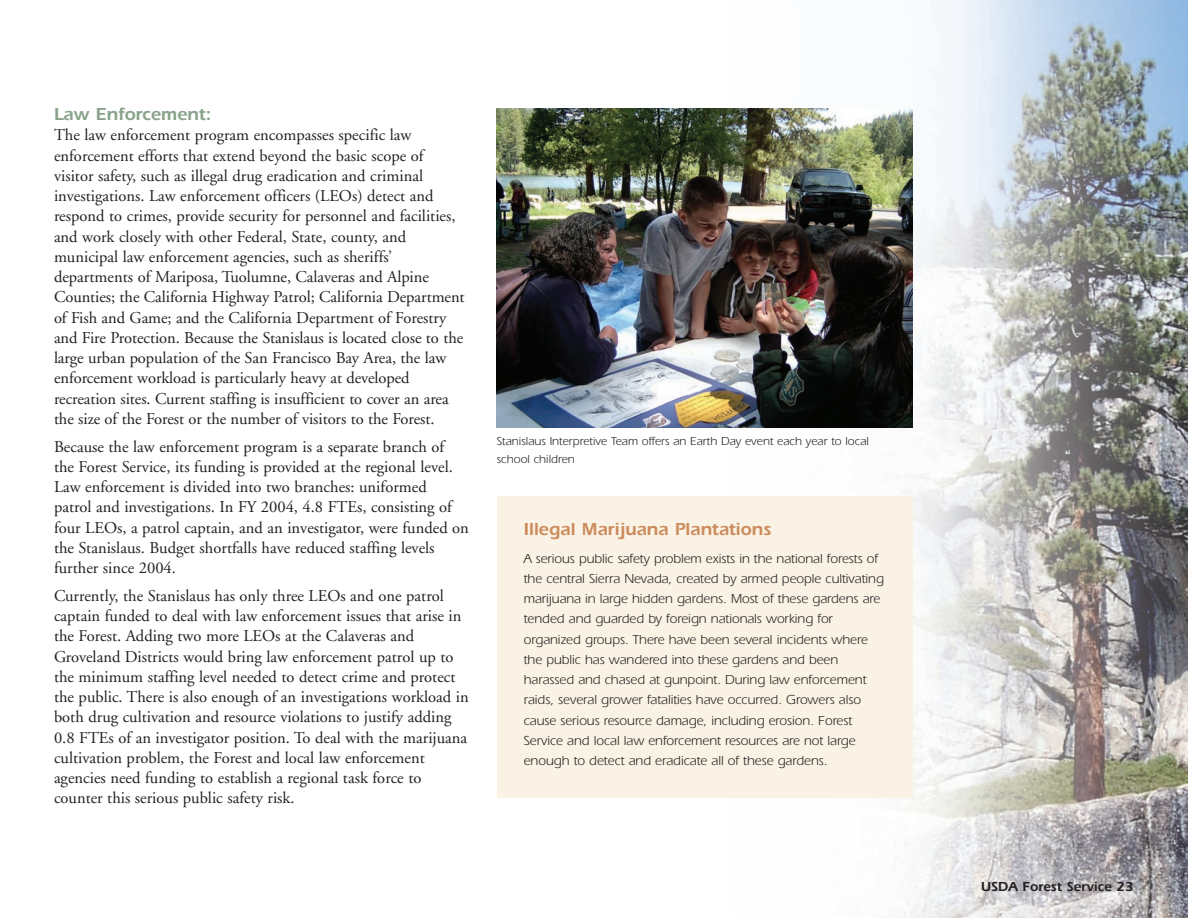
<style>
.page{position:relative;width:1188px;height:918px;background:#fff}
.page>*{position:absolute;margin:0;border:0;box-sizing:border-box;transform-origin:0 0}
.t1{font:600 18px "Itc Eras";color:#cc8c5d}
.t2{font:600 18px "Itc Eras";color:#8aa48c}
.t3{font:16.5px/20.2px "Adobe Garamond";color:#231f20}
.t4{font:13.5px/20.2px "Itc Eras";letter-spacing:-.005em;color:#231f20}
.t5{font:600 13.5px "Itc Eras";color:#231f20}
.t6{font:12px/18px "Itc Eras";color:#231f20}
</style>
<div class="page">
<img style="left:732px;top:0;width:456px;height:918px">
<img style="left:497px;top:108px;width:416px;height:320px">
<div style="left:497px;top:496px;width:416px;height:301px;background:#faf2e4"></div>
<p class="t2" style="left:54px;top:108px;width:159px">Law Enforcement:</p>
<p class="t3" style="left:54px;top:126px;width:412px">The law enforcement program encompasses specific law enforcement efforts that extend beyond the basic scope of visitor safety, such as illegal drug eradication and criminal investigations. Law enforcement officers (LEOs) detect and respond to crimes, provide security for personnel and facilities, and work closely with other Federal, State, county, and municipal law enforcement agencies, such as sheriffs’ departments of Mariposa, Tuolumne, Calaveras and Alpine Counties; the California Highway Patrol; California Department of Fish and Game; and the California Department of Forestry and Fire Protection. Because the Stanislaus is located close to the large urban population of the San Francisco Bay Area, the law enforcement workload is particularly heavy at developed recreation sites. Current staffing is insufficient to cover an area the size of the Forest or the number of visitors to the Forest.</p>
<p class="t3" style="left:54px;top:438px;width:416px">Because the law enforcement program is a separate branch of<br>the Forest Service, its funding is provided at the regional level.<br>Law enforcement is divided into two branches: uniformed<br>patrol and investigations. In FY 2004, 4.8 FTEs, consisting of four LEOs, a patrol captain, and an investigator, were funded on the Stanislaus. Budget shortfalls have reduced staffing levels further since 2004.</p>
<p class="t3" style="left:54px;top:587px;width:416px">Currently, the Stanislaus has only three LEOs and one patrol captain funded to deal with law enforcement issues that arise in the Forest. Adding two more LEOs at the Calaveras and Groveland Districts would bring law enforcement patrol up to the minimum staffing level needed to detect crime and protect the public. There is also enough of an investigations workload in both drug cultivation and resource violations to justify adding 0.8 FTEs of an investigator position. To deal with the marijuana cultivation problem, the Forest and local law enforcement agencies need funding to establish a regional task force to counter this serious public safety risk.</p>
<p class="t6" style="left:497px;top:433px;width:374px">Stanislaus Interpretive Team offers an Earth Day event each year to local school children</p>
<p class="t1" style="left:524px;top:523px;width:249px">Illegal Marijuana Plantations</p>
<p class="t4" style="left:524px;top:549px;width:362px">A serious public safety problem exists in the national forests of the central Sierra Nevada, created by armed people cultivating marijuana in large hidden gardens. Most of these gardens are tended and guarded by foreign nationals working for organized groups. There have been several incidents where the public has wandered into these gardens and been harassed and chased at gunpoint. During law enforcement raids, several grower fatalities have occurred. Growers also cause serious resource damage, including erosion. Forest Service and local law enforcement resources are not large enough to detect and eradicate all of these gardens.</p>
<p class="t5" style="left:981px;top:882px;width:154px">USDA Forest Service 23</p>
</div>
